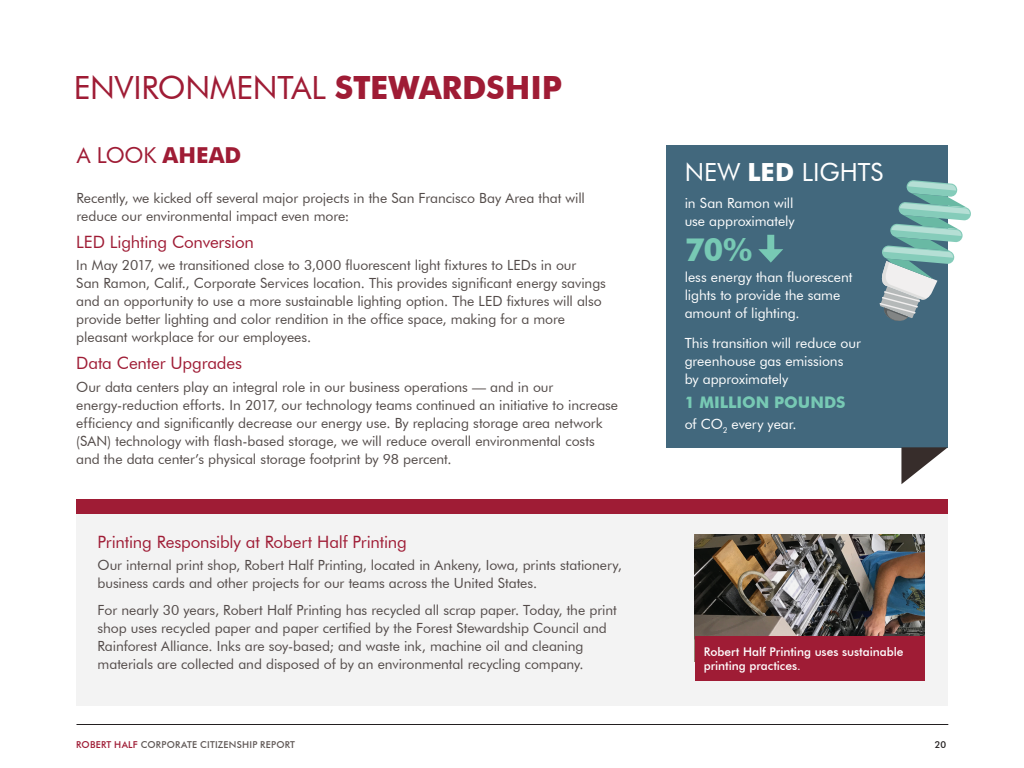
<style>
.page{position:relative;width:1024px;height:768px;background:#fff}
.page>*{position:absolute;margin:0;border:0;box-sizing:border-box;transform-origin:0 0}
.t1{font:32px "Futura BT";letter-spacing:-.01em;color:#9f1c35}
.t2{font:700 32px "Futura BT";color:#77c9b4}
.t3{font:25px "Futura BT";color:#fff}
.t4{font:22px "Futura BT";color:#9f1c35}
.t5{font:17px "Futura BT";letter-spacing:-.01em;color:#9f1c35}
.t6{font:700 16px "Futura BT";letter-spacing:-.005em;color:#77c9b4}
.t7{font:14px/18px "Futura BT";letter-spacing:-.005em;color:#534b49}
.t8{font:14px/18px "Futura BT";letter-spacing:-.005em;color:#fff}
.t9{font:500 12px/14.4px "Futura BT";color:#fff}
.t10{font:500 9.5px "Futura BT";letter-spacing:.02em;color:#605856}
.t11{font:500 9.5px "Futura BT";color:#231f20}
.s1{font-weight:700}
.s2{color:#9f1c35}
</style>
<div class="page">
<hr style="left:76px;top:724px;width:872px;height:1px;background:#231f20">
<div style="left:666px;top:145px;width:282px;height:302px;background:#42687d"></div>
<svg style="left:901px;top:447px;width:47px;height:37px"></svg>
<div style="left:76px;top:499px;width:872px;height:16px;background:#9f1c35"></div>
<div style="left:76px;top:515px;width:872px;height:191px;background:#f3f3f3"></div>
<img style="left:695px;top:535px;width:229px;height:101px">
<div style="left:767px;top:235px;width:7px;height:19px;background:#77c9b4"></div>
<svg style="left:758px;top:249px;width:25px;height:14px"></svg>
<div style="left:695px;top:636px;width:229px;height:45px;background:#9f1c35"></div>
<svg style="left:880px;top:180px;width:91px;height:141px"></svg>
<h1 class="t1" style="left:74px;top:69px;width:490px">ENVIRONMENTAL <span class="s1">STEWARDSHIP</span></h1>
<h3 class="t4" style="left:77px;top:142px;width:166px">A LOOK <span class="s1">AHEAD</span></h3>
<p class="t7" style="left:77px;top:189px;width:510px">Recently, we kicked off several major projects in the San Francisco Bay Area that will reduce our environmental impact even more:</p>
<p class="t5" style="left:76px;top:231px;width:179px">LED Lighting Conversion</p>
<p class="t7" style="left:76px;top:256px;width:531px">In May 2017, we transitioned close to 3,000 fluorescent light fixtures to LEDs in our<br>San Ramon, Calif., Corporate Services location. This provides significant energy savings and an opportunity to use a more sustainable lighting option. The LED fixtures will also provide better lighting and color rendition in the office space, making for a more pleasant workplace for our employees.</p>
<p class="t5" style="left:76px;top:353px;width:167px">Data Center Upgrades</p>
<p class="t7" style="left:76px;top:378px;width:543px">Our data centers play an integral role in our business operations — and in our energy-reduction efforts. In 2017, our technology teams continued an initiative to increase efficiency and significantly decrease our energy use. By replacing storage area network (SAN) technology with flash-based storage, we will reduce overall environmental costs and the data center’s physical storage footprint by 98 percent.</p>
<p class="t5" style="left:98px;top:531px;width:311px">Printing Responsibly at Robert Half Printing</p>
<p class="t7" style="left:98px;top:556px;width:526px">Our internal print shop, Robert Half Printing, located in Ankeny, Iowa, prints stationery, business cards and other projects for our teams across the United States.</p>
<p class="t7" style="left:98px;top:601px;width:521px">For nearly 30 years, Robert Half Printing has recycled all scrap paper. Today, the print shop uses recycled paper and paper certified by the Forest Stewardship Council and Rainforest Alliance. Inks are soy-based; and waste ink, machine oil and cleaning materials are collected and disposed of by an environmental recycling company.</p>
<h2 class="t3" style="left:685px;top:157px;width:200px">NEW <span class="s1">LED</span> LIGHTS</h2>
<p class="t8" style="left:685px;top:194px;width:112px">in San Ramon will use approximately</p>
<h1 class="t2" style="left:685px;top:230px;width:69px">70%</h1>
<p class="t8" style="left:685px;top:268px;width:169px">less energy than fluorescent lights to provide the same amount of lighting.</p>
<p class="t8" style="left:685px;top:334px;width:178px">This transition will reduce our greenhouse gas emissions<br>by approximately</p>
<p class="t6" style="left:685px;top:393px;width:162px">1 MILLION POUNDS</p>
<p class="t8" style="left:685px;top:415px;width:114px">of CO<sub>2</sub> every year.</p>
<p class="t9" style="left:704px;top:644px;width:201px">Robert Half Printing uses sustainable printing practices.</p>
<p class="t10" style="left:76px;top:739px;width:220px"><span class="s2">ROBERT HALF</span> CORPORATE CITIZENSHIP REPORT</p>
<p class="t11" style="left:935px;top:739px;width:13px">20</p>
</div>
